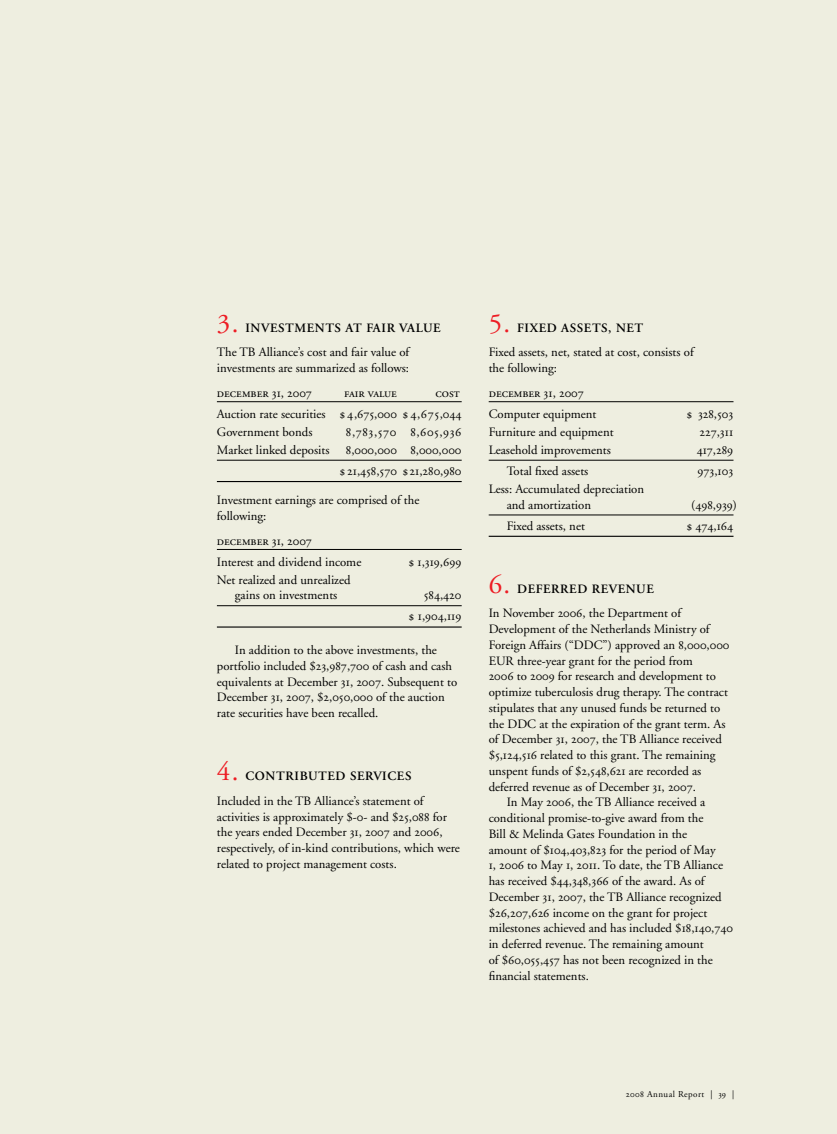
<style>
.page{position:relative;width:837px;height:1134px;background:#eeeee0}
.page>*{position:absolute;margin:0;border:0;box-sizing:border-box;transform-origin:0 0}
.t1{font:27px "Adobe Garamond";color:#ed1c24}
.t2{font:12.75px/15.8px "Adobe Garamond";color:#000}
.t3{font:12.75px/21px "Adobe Garamond Regular SC";color:#000;text-align:center}
.t4{font:12.75px "Adobe Garamond Regular SC";letter-spacing:.045em;color:#000}
.t5{font:600 12.75px "Adobe Garamond";letter-spacing:.05em;color:#000}
.t6{font:9px "Adobe Garamond";letter-spacing:.05em;color:#000}
.s1{font-size:27px;color:#ed1c24}
.s2{font-weight:600}
.s3{font-family:"Adobe Garamond Regular SC"}
.s4{font-weight:600;font-size:12.75px;color:#000}
.s5{font-family:"Adobe Garamond"}
</style>
<div class="page">
<hr style="left:217px;top:401px;width:245px;height:1px;background:#000">
<hr style="left:217px;top:460px;width:245px;height:1px;background:#000">
<hr style="left:217px;top:481px;width:245px;height:1px;background:#000">
<hr style="left:217px;top:549px;width:245px;height:1px;background:#000">
<hr style="left:217px;top:605px;width:245px;height:1px;background:#000">
<hr style="left:217px;top:626px;width:245px;height:2px;background:#000">
<hr style="left:489px;top:401px;width:244px;height:1px;background:#000">
<hr style="left:489px;top:460px;width:244px;height:1px;background:#000">
<hr style="left:489px;top:515px;width:244px;height:1px;background:#000">
<hr style="left:489px;top:536px;width:244px;height:1px;background:#000">
<p class="t2" style="left:217px;top:316px;width:225px;line-height:24.8px"><span class="s1">3.</span> <span class="s2">INVESTMENTS AT FAIR VALUE<br></span>The TB Alliance’s cost and fair value of</p>
<p class="t2" style="left:217px;top:361px;width:194px">investments are summarized as follows:</p>
<p class="t3" style="left:217px;top:383px;width:97px">december 31, 2007</p>
<p class="t3" style="left:344px;top:383px;width:54px">fair value</p>
<p class="t3" style="left:436px;top:383px;width:26px">cost</p>
<p class="t2" style="left:217px;top:405px;width:246px;line-height:18px">Auction rate securities <span class="s3">$ 4,675,000 $ 4,675,044<br></span>Government bonds</p>
<p class="t4" style="left:346px;top:425px;width:117px">8,783,570 8,605,936</p>
<p class="t2" style="left:217px;top:442px;width:114px">Market linked deposits</p>
<p class="t3" style="left:340px;top:440px;width:123px">8,000,000 8,000,000 $ 21,458,570 $ 21,280,980</p>
<p class="t2" style="left:217px;top:493px;width:204px">Investment earnings are comprised of the following:</p>
<p class="t3" style="left:217px;top:531px;width:97px">december 31, 2007</p>
<p class="t2" style="left:217px;top:554px;width:146px">Interest and dividend income</p>
<p class="t3" style="left:409px;top:552px;width:54px">$ 1,319,699</p>
<p class="t2" style="left:217px;top:572px;width:135px;text-align:center">Net realized and unrealized gains on investments</p>
<p class="t3" style="left:409px;top:585px;width:54px;text-align:right">584,420<br>$ 1,904,119</p>
<p class="t2" style="left:217px;top:643px;width:242px;text-indent:18px">In addition to the above investments, the portfolio included $<span class="s3">23,987,700</span> of cash and cash equivalents at December <span class="s3">31</span>, <span class="s3">2007</span>. Subsequent to December <span class="s3">31</span>, <span class="s3">2007</span>, $<span class="s3">2,050,000</span> of the auction rate securities have been recalled.</p>
<h1 class="t1" style="left:217px;top:757px;width:33px">4. <span class="s4">CO</span></h1>
<p class="t5" style="left:266px;top:769px;width:146px">NTRIBUTED SERVICES</p>
<p class="t2" style="left:217px;top:793px;width:245px">Included in the TB Alliance’s statement of activities is approximately $-<span class="s3">0</span>- and $<span class="s3">25,088</span> for the years ended December <span class="s3">31</span>, <span class="s3">2007</span> and <span class="s3">2006</span>, respectively, of in-kind contributions, which were related to project management costs.</p>
<p class="t2" style="left:489px;top:316px;width:208px;line-height:24.8px"><span class="s1">5.</span> <span class="s2">FIXED ASSETS, NET<br></span>Fixed assets, net, stated at cost, consists of</p>
<p class="t2" style="left:489px;top:361px;width:70px">the following:</p>
<p class="t3" style="left:489px;top:383px;width:97px">december 31, 2007</p>
<p class="t2" style="left:489px;top:406px;width:109px">Computer equipment</p>
<p class="t3" style="left:687px;top:404px;width:48px">$ 328,503</p>
<p class="t2" style="left:489px;top:424px;width:126px">Furniture and equipment</p>
<p class="t3" style="left:700px;top:422px;width:35px">227,311</p>
<p class="t2" style="left:489px;top:442px;width:124px">Leasehold improvements</p>
<p class="t3" style="left:697px;top:440px;width:38px">417,289</p>
<p class="t2" style="left:507px;top:463px;width:83px">Total fixed assets</p>
<p class="t3" style="left:698px;top:461px;width:37px">973,103</p>
<p class="t2" style="left:507px;top:481px;width:139px;text-indent:-18px">Less: Accumulated depreciation and amortization</p>
<p class="t2" style="left:489px;top:518px;width:98px">Fixed assets, net</p>
<p class="t3" style="left:687px;top:516px;width:48px">$ 474,164</p>
<p class="t3" style="left:691px;top:494px;width:47px"><span class="s5">(</span>498,939<span class="s5">)</span></p>
<p class="t2" style="left:489px;top:577px;width:195px;line-height:24.8px"><span class="s1">6.</span> <span class="s2">DEFERRED REVENUE<br></span>In November <span class="s3">2006</span>, the Department of</p>
<p class="t2" style="left:489px;top:622px;width:224px">Development of the Netherlands Ministry of</p>
<p class="t2" style="left:489px;top:637px;width:242px">Foreign Affairs (“DDC”) approved an <span class="s3">8,000,000</span></p>
<p class="t2" style="left:489px;top:653px;width:206px">EUR three-year grant for the period from</p>
<p class="t2" style="left:489px;top:669px;width:229px"><span class="s3">2006</span> to <span class="s3">2009</span> for research and development to</p>
<p class="t2" style="left:489px;top:685px;width:241px">optimize tuberculosis drug therapy. The contract</p>
<p class="t2" style="left:489px;top:700px;width:233px">stipulates that any unused funds be returned to</p>
<p class="t2" style="left:489px;top:716px;width:238px">the DDC at the expiration of the grant term. As</p>
<p class="t2" style="left:489px;top:732px;width:235px">of December <span class="s3">31</span>, <span class="s3">2007</span>, the TB Alliance received</p>
<p class="t2" style="left:489px;top:748px;width:228px">$<span class="s3">5,124,516</span> related to this grant. The remaining</p>
<p class="t2" style="left:489px;top:763px;width:214px">unspent funds of $<span class="s3">2,548,621</span> are recorded as</p>
<p class="t2" style="left:489px;top:779px;width:209px">deferred revenue as of December <span class="s3">31, 2007</span>.</p>
<p class="t2" style="left:507px;top:795px;width:200px">In May <span class="s3">2006</span>, the TB Alliance received a</p>
<p class="t2" style="left:489px;top:811px;width:216px">conditional promise-to-give award from the</p>
<p class="t2" style="left:489px;top:826px;width:200px">Bill &amp; Melinda Gates Foundation in the</p>
<p class="t2" style="left:489px;top:842px;width:228px">amount of $<span class="s3">104,403,823</span> for the period of May</p>
<p class="t2" style="left:489px;top:858px;width:236px"><span class="s3">1, 2006</span> to May <span class="s3">1, 2011</span>. To date, the TB Alliance</p>
<p class="t2" style="left:489px;top:874px;width:219px">has received $<span class="s3">44,348,366</span> of the award. As of</p>
<p class="t2" style="left:489px;top:889px;width:234px">December <span class="s3">31, 2007</span>, the TB Alliance recognized</p>
<p class="t2" style="left:489px;top:905px;width:220px">$<span class="s3">26,207,626</span> income on the grant for project</p>
<p class="t2" style="left:489px;top:921px;width:246px">milestones achieved and has included $<span class="s3">18,140,740</span></p>
<p class="t2" style="left:489px;top:937px;width:217px">in deferred revenue. The remaining amount</p>
<p class="t2" style="left:489px;top:952px;width:226px">of $<span class="s3">60,055,457</span> has not been recognized in the</p>
<p class="t2" style="left:489px;top:968px;width:102px">financial statements.</p>
<p class="t6" style="left:626px;top:1089px;width:110px"><span class="s3">2008</span> Annual Report <span class="s3">| 39 |</span></p>
</div>
